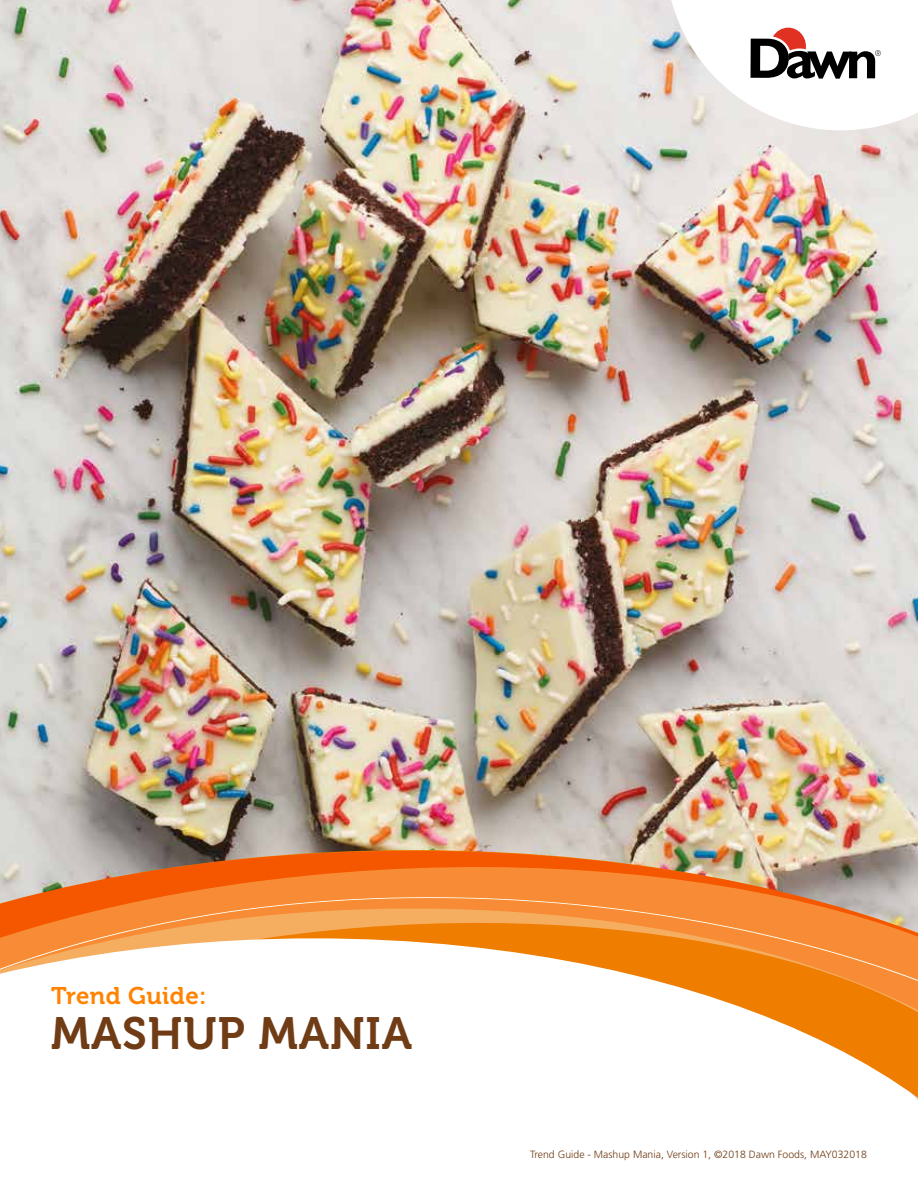
<style>
.page{position:relative;width:918px;height:1188px;background:#fff}
.page>*{position:absolute;margin:0;border:0;box-sizing:border-box;transform-origin:0 0}
.t1{font:45px "Museo 700";letter-spacing:.02em;color:#703c15}
.t2{font:24px "Museo 700";letter-spacing:.02em;color:#ff8300}
.t3{font:300 10.5px "Frutiger";color:#703c15}
</style>
<div class="page">
<img style="left:0;top:0;width:918px;height:844px">
<svg style="left:0;top:844px;width:918px;height:245px"></svg>
<svg style="left:665px;top:0;width:253px;height:130px"></svg>
<h2 class="t2" style="left:51px;top:982px;width:157px">Trend Guide:</h2>
<h1 class="t1" style="left:51px;top:1009px;width:363px">MASHUP MANIA</h1>
<p class="t3" style="left:530px;top:1149px;width:338px">Trend Guide - Mashup Mania, Version 1, ©2018 Dawn Foods, MAY032018</p>
</div>
